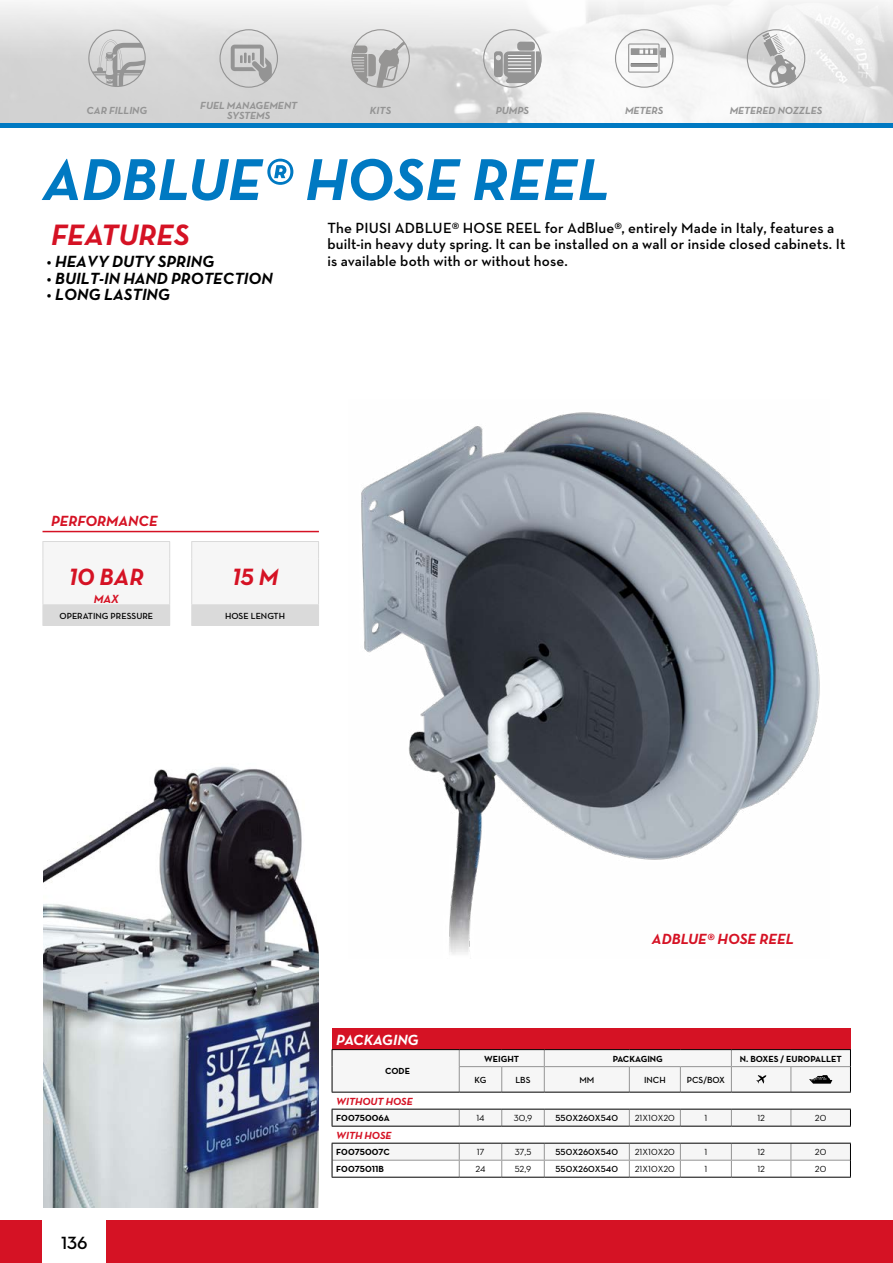
<style>
.page{position:relative;width:893px;height:1263px;background:#fff}
.page>*{position:absolute;margin:0;border:0;box-sizing:border-box;transform-origin:0 0}
.t1{font:italic 700 60px "Neutraface Text";color:#0079c2}
.t2{font:italic 700 30px "Neutraface Text";color:#d51224}
.t3{font:italic 700 24px "Neutraface Text";color:#d51224}
.t4{font:600 18px "Neutraface Text";color:#000}
.t5{font:italic 700 16.5px "Neutraface Text";color:#000}
.t6{font:600 15px/16.5px "Neutraface Text";letter-spacing:.01em;color:#000}
.t7{font:italic 700 15px "Neutraface Text";color:#d51224}
.t8{font:italic 700 15px "Neutraface Text";color:#fff}
.t9{font:italic 700 12px "Neutraface Text";color:#d51224}
.t10{font:italic 700 10.5px/10.5px "Neutraface Text";color:#949494;text-align:center}
.t11{font:italic 700 10.5px "Neutraface Text";color:#d51224}
.t12{font:600 9px "Neutraface Text";color:#000}
.t13{font:700 9px "Neutraface Text";color:#000}
.t14{font:9px "Neutraface Text";color:#000}
</style>
<div class="page">
<div style="left:0;top:1220px;width:893px;height:43px;background:#d51224"></div>
<div style="left:43px;top:1218px;width:63px;height:45px;background:#fff"></div>
<hr style="left:43px;top:531px;width:276px;height:1px;background:#d51224">
<img style="left:361px;top:412px;width:459px;height:542px">
<img style="left:43px;top:766px;width:275px;height:442px">
<img style="left:0;top:2px;width:893px;height:121px">
<div style="left:483px;top:29px;width:59px;height:59px;border:1px solid #949494;border-radius:50%"></div>
<svg style="left:494px;top:51px;width:47px;height:32px;background:#acacac"></svg>
<div style="left:517px;top:42px;width:18px;height:9px;background:#949494;border-radius:3px"></div>
<div style="left:351px;top:29px;width:59px;height:59px;border:1px solid #969594;border-radius:50%"></div>
<svg style="left:352px;top:42px;width:53px;height:45px;background:#b8b7b7"></svg>
<div style="left:615px;top:29px;width:58px;height:59px;border:1px solid #949494;border-radius:50%"></div>
<div style="left:631px;top:49px;width:26px;height:6px;border:1px solid #949494"></div>
<div style="left:631px;top:49px;width:8px;height:5px;background:#949494"></div>
<div style="left:631px;top:49px;width:8px;height:6px;border:1px solid #949494"></div>
<div style="left:661px;top:48px;width:5px;height:9px;border:1px solid #949494"></div>
<div style="left:631px;top:63px;width:26px;height:3px;border:1px solid #949494"></div>
<svg style="left:643px;top:48px;width:22px;height:9px"></svg>
<div style="left:628px;top:43px;width:32px;height:30px;border:1px solid #949494"></div>
<div style="left:747px;top:29px;width:58px;height:59px;border:1px solid #949494;border-radius:50%"></div>
<svg style="left:762px;top:32px;width:34px;height:53px"></svg>
<svg style="left:88px;top:30px;width:58px;height:57px;background:#c6c6c6"></svg>
<div style="left:219px;top:29px;width:59px;height:59px;border:1px solid #949494;border-radius:50%"></div>
<svg style="left:231px;top:45px;width:41px;height:37px;background:#b8b8b8"></svg>
<div style="left:0;top:123px;width:893px;height:5px;background:#0079c2"></div>
<svg style="left:43px;top:541px;width:127px;height:84px"></svg>
<hr style="left:43px;top:625px;width:127px;height:1px;background:#dadada">
<hr style="left:43px;top:604px;width:127px;height:1px;background:#dadada">
<svg style="left:191px;top:541px;width:128px;height:84px"></svg>
<hr style="left:191px;top:625px;width:128px;height:1px;background:#dadada">
<hr style="left:191px;top:604px;width:128px;height:1px;background:#dadada">
<div style="left:332px;top:1028px;width:518px;height:21px;background:#d51224"></div>
<hr style="left:332px;top:1177px;width:127px;height:1px;background:#000">
<hr style="left:459px;top:1177px;width:43px;height:1px;background:#000">
<hr style="left:502px;top:1177px;width:42px;height:1px;background:#000">
<hr style="left:544px;top:1177px;width:85px;height:1px;background:#000">
<hr style="left:629px;top:1177px;width:51px;height:1px;background:#000">
<hr style="left:680px;top:1177px;width:51px;height:1px;background:#000">
<hr style="left:731px;top:1177px;width:60px;height:1px;background:#000">
<hr style="left:791px;top:1177px;width:60px;height:1px;background:#000">
<svg style="left:332px;top:1049px;width:519px;height:128px"></svg>
<p class="t10" style="left:200px;top:100px;width:98px">FUEL MANAGEMENT<br>SYSTEMS</p>
<p class="t10" style="left:87px;top:105px;width:62px">CAR FILLING</p>
<p class="t10" style="left:370px;top:105px;width:23px">KITS</p>
<p class="t10" style="left:496px;top:105px;width:35px">PUMPS</p>
<p class="t10" style="left:625px;top:105px;width:40px">METERS</p>
<p class="t10" style="left:730px;top:105px;width:94px">METERED NOZZLES</p>
<h1 class="t1" style="left:43px;top:141px;width:569px">ADBLUE® HOSE REEL</h1>
<h2 class="t2" style="left:51px;top:215px;width:140px">FEATURES</h2>
<p class="t6" style="left:327px;top:219px;width:519px">The PIUSI ADBLUE® HOSE REEL for AdBlue®, entirely Made in Italy, features a built-in heavy duty spring. It can be installed on a wall or inside closed cabinets. It</p>
<p class="t5" style="left:47px;top:251px;width:169px">• HEAVY DUTY SPRING</p>
<p class="t6" style="left:327px;top:252px;width:242px">is available both with or without hose.</p>
<p class="t5" style="left:47px;top:268px;width:227px">• BUILT-IN HAND PROTECTION</p>
<p class="t5" style="left:47px;top:284px;width:125px">• LONG LASTING</p>
<p class="t7" style="left:51px;top:511px;width:108px">PERFORMANCE</p>
<h3 class="t3" style="left:69px;top:561px;width:77px">10 BAR</h3>
<p class="t9" style="left:94px;top:591px;width:27px">MAX</p>
<p class="t12" style="left:59px;top:610px;width:95px">OPERATING PRESSURE</p>
<h3 class="t3" style="left:232px;top:561px;width:48px">15 M</h3>
<p class="t12" style="left:225px;top:610px;width:61px">HOSE LENGTH</p>
<p class="t4" style="left:61px;top:1231px;width:28px">136</p>
<p class="t8" style="left:336px;top:1030px;width:84px">PACKAGING</p>
<p class="t13" style="left:385px;top:1065px;width:27px">CODE</p>
<p class="t7" style="left:652px;top:929px;width:143px">ADBLUE® HOSE REEL</p>
<p class="t13" style="left:484px;top:1053px;width:36px">WEIGHT</p>
<p class="t13" style="left:613px;top:1053px;width:52px">PACKAGING</p>
<p class="t13" style="left:740px;top:1053px;width:103px">N. BOXES / EUROPALLET</p>
<p class="t12" style="left:475px;top:1074px;width:13px">KG</p>
<p class="t12" style="left:515px;top:1074px;width:17px">LBS</p>
<p class="t12" style="left:579px;top:1074px;width:16px">MM</p>
<p class="t12" style="left:644px;top:1074px;width:23px">INCH</p>
<p class="t12" style="left:687px;top:1074px;width:40px">PCS/BOX</p>
<p class="t11" style="left:336px;top:1094px;width:78px">WITHOUT HOSE</p>
<p class="t13" style="left:336px;top:1112px;width:55px">F0075006A</p>
<p class="t14" style="left:476px;top:1112px;width:10px">14</p>
<p class="t14" style="left:514px;top:1112px;width:20px">30,9</p>
<p class="t12" style="left:555px;top:1112px;width:64px">550X260X540</p>
<p class="t14" style="left:635px;top:1112px;width:42px">21X10X20</p>
<p class="t14" style="left:704px;top:1112px;width:4px">1</p>
<p class="t14" style="left:757px;top:1112px;width:9px">12</p>
<p class="t14" style="left:815px;top:1112px;width:13px">20</p>
<p class="t11" style="left:336px;top:1128px;width:57px">WITH HOSE</p>
<p class="t13" style="left:336px;top:1146px;width:55px">F0075007C</p>
<p class="t14" style="left:477px;top:1146px;width:9px">17</p>
<p class="t14" style="left:515px;top:1146px;width:18px">37,5</p>
<p class="t12" style="left:555px;top:1146px;width:64px">550X260X540</p>
<p class="t14" style="left:635px;top:1146px;width:42px">21X10X20</p>
<p class="t14" style="left:704px;top:1146px;width:4px">1</p>
<p class="t14" style="left:757px;top:1146px;width:9px">12</p>
<p class="t14" style="left:815px;top:1146px;width:13px">20</p>
<p class="t13" style="left:336px;top:1163px;width:49px">F0075011B</p>
<p class="t14" style="left:475px;top:1163px;width:11px">24</p>
<p class="t14" style="left:515px;top:1163px;width:18px">52,9</p>
<p class="t12" style="left:555px;top:1163px;width:64px">550X260X540</p>
<p class="t14" style="left:635px;top:1163px;width:42px">21X10X20</p>
<p class="t14" style="left:704px;top:1163px;width:4px">1</p>
<p class="t14" style="left:757px;top:1163px;width:9px">12</p>
<p class="t14" style="left:815px;top:1163px;width:13px">20</p>
</div>
